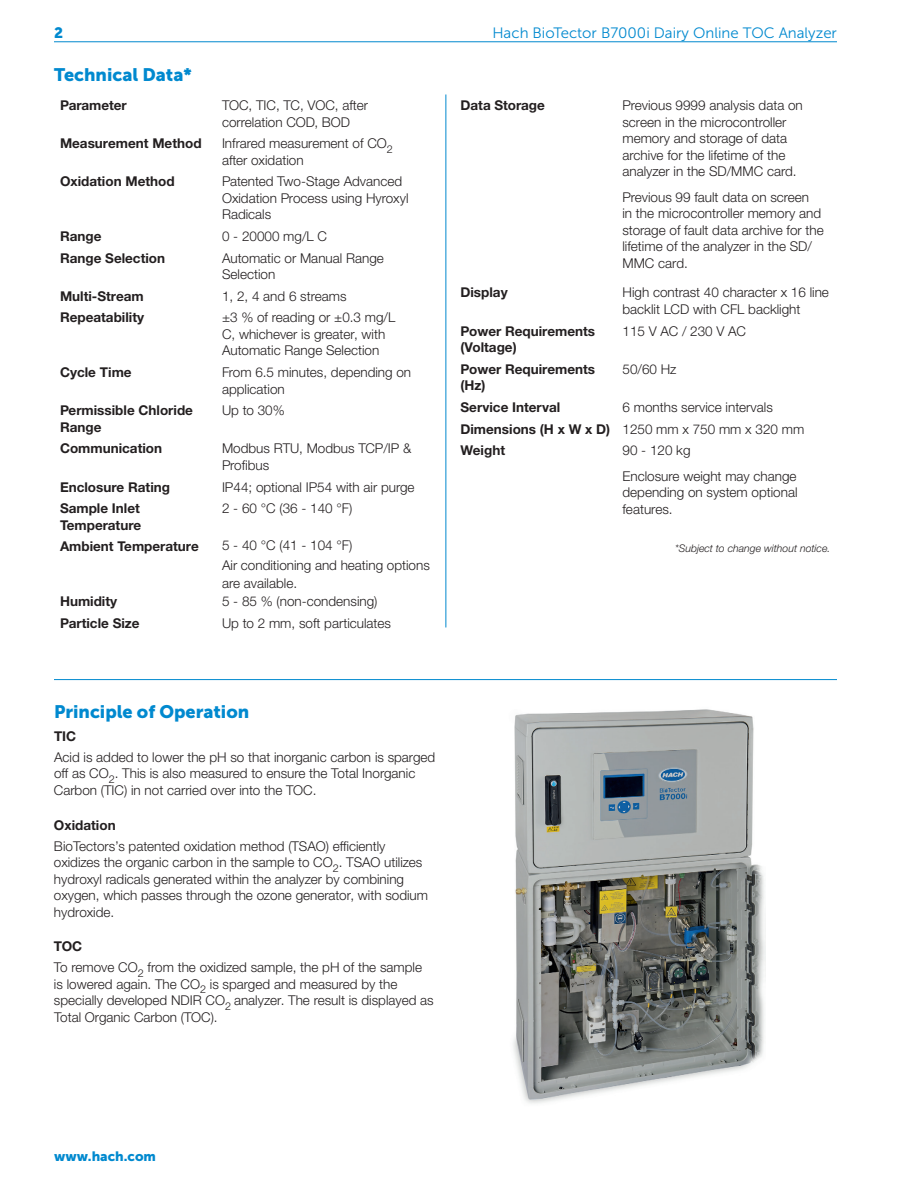
<style>
.page{position:relative;width:918px;height:1188px;background:#fff}
.page>*{position:absolute;margin:0;border:0;box-sizing:border-box;transform-origin:0 0}
.Head_2{font:18px "Museo Sans 900";color:#0089cf}
.Head_3{font:15px "Museo Sans 300";color:#0089cf}
.Head_3-2{font:15px "Museo Sans 900";color:#0089cf}
.Text_1{font:300 13.5px/16.5px "Helvetica Neue LTW1 G";color:#231f20}
.Head_4_Text_1{font:700 13.5px/16.5px "Helvetica Neue LTW1 G";color:#231f20}
.Head_4{font:700 13.5px "Helvetica Neue LTW1 G";color:#231f20}
.Text_1_Color{font:13.5px "Museo Sans 900";color:#0089cf}
.Footnote{font:italic 300 10.5px "Helvetica Neue LTW1 G";color:#231f20}
</style>
<div class="page">
<img style="left:513px;top:709px;width:253px;height:395px">
<hr style="left:54px;top:41px;width:783px;height:1px;background:#0089cf">
<hr style="left:446px;top:94px;width:1px;height:533px;background:#0089cf">
<hr style="left:54px;top:679px;width:783px;height:1px;background:#0089cf">
<p class="Head_3-2" style="left:54px;top:24px;width:11px">2</p>
<p class="Head_3" style="left:492px;top:25px;width:346px">Hach BioTector B7000i Dairy Online TOC Analyzer</p>
<p class="Head_2" style="left:54px;top:64px;width:139px">Technical Data*</p>
<p class="Head_4_Text_1" style="left:60px;top:97px;width:68px">Parameter</p>
<p class="Text_1" style="left:222px;top:97px;width:148px">TOC, TIC, TC, VOC, after correlation COD, BOD</p>
<p class="Head_4_Text_1" style="left:60px;top:135px;width:143px">Measurement Method</p>
<p class="Text_1" style="left:222px;top:135px;width:172px">Infrared measurement of CO<sub>2 </sub>after oxidation</p>
<p class="Head_4_Text_1" style="left:60px;top:173px;width:116px">Oxidation Method</p>
<p class="Text_1" style="left:222px;top:173px;width:188px">Patented Two-Stage Advanced<br>Oxidation Process using Hyroxyl<br>Radicals</p>
<p class="Text_1" style="left:222px;top:225px;width:163px;line-height:21.6px">0 - 20000 mg/L C<br>Automatic or Manual Range</p>
<p class="Text_1" style="left:222px;top:264px;width:175px;line-height:21.6px">Selection<br>1, 2, 4 and 6 streams<br>±3 % of reading or ±0.3 mg/L</p>
<p class="Text_1" style="left:222px;top:326px;width:165px">C, whichever is greater, with<br>Automatic Range Selection</p>
<p class="Text_1" style="left:222px;top:364px;width:191px">From 6.5 minutes, depending on application</p>
<p class="Text_1" style="left:222px;top:402px;width:64px">Up to 30%</p>
<p class="Text_1" style="left:222px;top:440px;width:191px">Modbus RTU, Modbus TCP/IP &amp;<br>Profibus</p>
<p class="Text_1" style="left:222px;top:476px;width:194px;line-height:21.6px">IP44; optional IP54 with air purge<br>2 - 60 °C (36 - 140 °F)</p>
<p class="Text_1" style="left:222px;top:536px;width:209px;line-height:18.6px">5 - 40 °C (41 - 104 °F)<br>Air conditioning and heating options are available.<br>5 - 85 % (non-condensing)</p>
<p class="Text_1" style="left:222px;top:614px;width:170px">Up to 2 mm, soft particulates</p>
<p class="Head_4_Text_1" style="left:60px;top:228px;width:43px">Range</p>
<p class="Head_4_Text_1" style="left:60px;top:250px;width:107px">Range Selection</p>
<p class="Head_4_Text_1" style="left:60px;top:288px;width:85px">Multi-Stream</p>
<p class="Head_4_Text_1" style="left:60px;top:309px;width:86px">Repeatability</p>
<p class="Head_4_Text_1" style="left:60px;top:364px;width:73px">Cycle Time</p>
<p class="Head_4_Text_1" style="left:60px;top:402px;width:135px">Permissible Chloride<br>Range</p>
<p class="Head_4_Text_1" style="left:60px;top:440px;width:104px">Communication</p>
<p class="Head_4_Text_1" style="left:60px;top:478px;width:112px">Enclosure Rating</p>
<p class="Head_4_Text_1" style="left:60px;top:500px;width:83px">Sample Inlet<br>Temperature</p>
<p class="Head_4_Text_1" style="left:60px;top:538px;width:140px">Ambient Temperature</p>
<p class="Head_4_Text_1" style="left:60px;top:593px;width:59px">Humidity</p>
<p class="Head_4_Text_1" style="left:60px;top:614px;width:81px">Particle Size</p>
<p class="Head_4_Text_1" style="left:460px;top:97px;width:86px">Data Storage</p>
<p class="Text_1" style="left:622px;top:97px;width:182px">Previous 9999 analysis data on screen in the microcontroller memory and storage of data archive for the lifetime of the analyzer in the SD/MMC card.</p>
<p class="Text_1" style="left:622px;top:189px;width:203px">Previous 99 fault data on screen<br>in the microcontroller memory and storage of fault data archive for the lifetime of the analyzer in the SD/<br>MMC card.</p>
<p class="Head_4_Text_1" style="left:460px;top:284px;width:49px">Display</p>
<p class="Text_1" style="left:622px;top:284px;width:208px">High contrast 40 character x 16 line backlit LCD with CFL backlight</p>
<p class="Head_4_Text_1" style="left:460px;top:322px;width:136px">Power Requirements (Voltage)</p>
<p class="Text_1" style="left:622px;top:323px;width:125px">115 V AC / 230 V AC</p>
<p class="Head_4_Text_1" style="left:460px;top:361px;width:136px">Power Requirements (Hz)</p>
<p class="Text_1" style="left:622px;top:361px;width:56px">50/60 Hz</p>
<p class="Head_4_Text_1" style="left:460px;top:399px;width:101px">Service Interval</p>
<p class="Text_1" style="left:622px;top:399px;width:152px">6 months service intervals</p>
<p class="Head_4_Text_1" style="left:460px;top:420px;width:151px">Dimensions (H x W x D)</p>
<p class="Text_1" style="left:622px;top:420px;width:183px">1250 mm x 750 mm x 320 mm</p>
<p class="Head_4_Text_1" style="left:460px;top:442px;width:46px">Weight</p>
<p class="Text_1" style="left:622px;top:442px;width:70px">90 - 120 kg</p>
<p class="Text_1" style="left:622px;top:468px;width:177px;text-align:justify">Enclosure weight may change depending on system optional features.</p>
<p class="Footnote" style="left:675px;top:542px;width:157px">*Subject to change without notice.</p>
<p class="Head_2" style="left:54px;top:701px;width:197px">Principle of Operation</p>
<p class="Head_4" style="left:54px;top:728px;width:24px">TIC</p>
<p class="Text_1" style="left:54px;top:749px;width:383px">Acid is added to lower the pH so that inorganic carbon is sparged off as CO<sub>2</sub>. This is also measured to ensure the Total Inorganic<br>Carbon (TIC) in not carried over into the TOC.</p>
<p class="Head_4" style="left:54px;top:816px;width:63px">Oxidation</p>
<p class="Text_1" style="left:54px;top:838px;width:376px">BioTectors’s patented oxidation method (TSAO) efficiently oxidizes the organic carbon in the sample to CO<sub>2</sub>. TSAO utilizes hydroxyl radicals generated within the analyzer by combining oxygen, which passes through the ozone generator, with sodium hydroxide.</p>
<p class="Head_4" style="left:54px;top:938px;width:30px">TOC</p>
<p class="Text_1" style="left:54px;top:959px;width:381px">To remove CO<sub>2</sub> from the oxidized sample, the pH of the sample is lowered again. The CO<sub>2</sub> is sparged and measured by the specially developed NDIR CO<sub>2</sub> analyzer. The result is displayed as Total Organic Carbon (TOC).</p>
<p class="Text_1_Color" style="left:54px;top:1149px;width:104px">www.hach.com</p>
</div>
